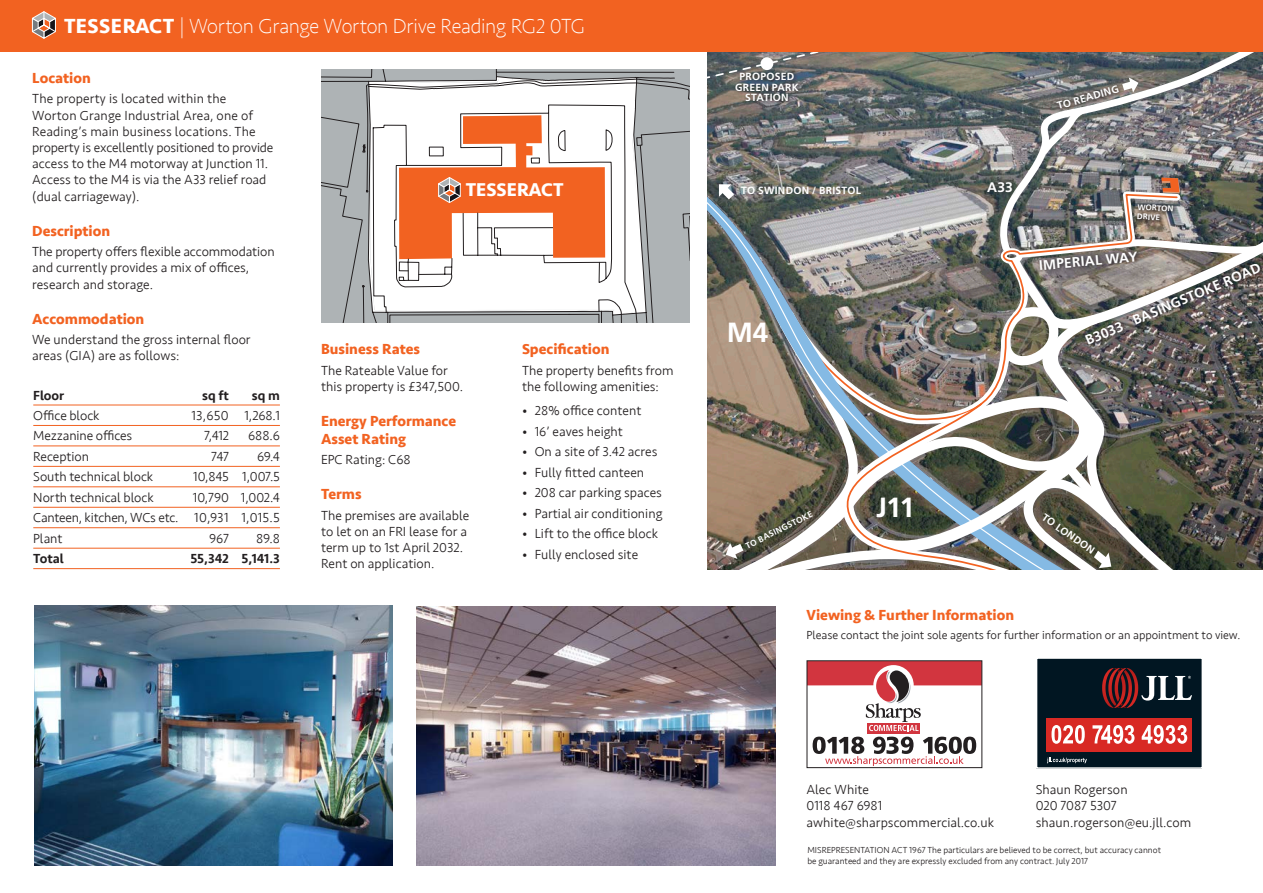
<style>
.page{position:relative;width:1263px;height:893px;background:#fff}
.page>*{position:absolute;margin:0;border:0;box-sizing:border-box;transform-origin:0 0}
.t1{font:700 27.75px "Frutiger";color:#fff}
.t2{font:200 21px "Seravek";letter-spacing:-.02em;color:#fff}
.t3{font:700 19.05px "Seravek";letter-spacing:.005em;color:#fff}
.t4{font:700 15px/18px "Seravek";color:#f26221}
.t5{font:700 13.8px "Frutiger";color:#fff}
.t6{font:300 13.5px/16.2px "Seravek";color:#231f20}
.t7{font:500 13.5px "Seravek";letter-spacing:-.005em;color:#231f20}
.t8{font:300 12px "Seravek";color:#231f20}
.t9{font:700 10.35px/10.5px "Frutiger";letter-spacing:.02em;color:#fff;text-align:center}
.t10{font:300 9px/10.8px "Seravek";color:#231f20}
.t11{font:700 8.55px "Frutiger";color:#fff}
.t12{font:700 8.1px/9.3px "Frutiger";color:#fff}
.s1{font-weight:700}
</style>
<div class="page">
<div style="left:1036px;top:658px;width:166px;height:110px;background:#011622"></div>
<svg style="left:1047px;top:758px;width:40px;height:5px"></svg>
<div style="left:1047px;top:718px;width:145px;height:33px;background:#d82924"></div>
<svg style="left:1051px;top:725px;width:34px;height:19px"></svg>
<svg style="left:1092px;top:725px;width:42px;height:19px"></svg>
<svg style="left:1142px;top:725px;width:45px;height:19px"></svg>
<svg style="left:1102px;top:668px;width:90px;height:40px"></svg>
<div style="left:1036px;top:657px;width:167px;height:112px;border:2px solid #fff"></div>
<hr style="left:33px;top:405px;width:247px;height:1px;background:#f26221">
<hr style="left:33px;top:425px;width:247px;height:1px;background:#f26221">
<hr style="left:33px;top:446px;width:247px;height:1px;background:#f26221">
<hr style="left:33px;top:466px;width:247px;height:1px;background:#f26221">
<hr style="left:33px;top:487px;width:247px;height:1px;background:#f26221">
<hr style="left:33px;top:507px;width:247px;height:1px;background:#f26221">
<hr style="left:33px;top:527px;width:247px;height:1px;background:#f26221">
<hr style="left:33px;top:548px;width:247px;height:1px;background:#f26221">
<hr style="left:33px;top:568px;width:247px;height:1px;background:#f26221">
<img style="left:34px;top:606px;width:358px;height:259px">
<div style="left:0;top:0;width:1263px;height:51px;background:#f26221"></div>
<img style="left:417px;top:620px;width:358px;height:245px">
<div style="left:867px;top:723px;width:52px;height:10px;background:#d2353f"></div>
<svg style="left:808px;top:662px;width:172px;height:69px"></svg>
<svg style="left:813px;top:737px;width:163px;height:29px"></svg>
<div style="left:806px;top:660px;width:176px;height:108px;border:1px solid #231f20"></div>
<svg style="left:32px;top:11px;width:24px;height:28px"></svg>
<img style="left:321px;top:51px;width:942px;height:569px">
<h2 class="t2" style="left:64px;top:14px;width:522px"><span class="s1">TESSERACT</span> | Worton Grange Worton Drive Reading RG2 0TG</h2>
<p class="t4" style="left:32px;top:69px;width:60px">Location</p>
<p class="t6" style="left:32px;top:91px;width:243px">The property is located within the Worton Grange Industrial Area, one of Reading’s main business locations. The property is excellently positioned to provide access to the M4 motorway at Junction 11.<br>Access to the M4 is via the A33 relief road (dual carriageway).</p>
<p class="t4" style="left:32px;top:221px;width:79px">Description</p>
<p class="t6" style="left:32px;top:244px;width:244px">The property offers flexible accommodation and currently provides a mix of offices, research and storage.</p>
<p class="t4" style="left:32px;top:309px;width:114px">Accommodation</p>
<p class="t6" style="left:32px;top:332px;width:220px">We understand the gross internal floor areas (GIA) are as follows:</p>
<p class="t7" style="left:33px;top:387px;width:33px">Floor</p>
<p class="t7" style="left:202px;top:387px;width:28px">sq ft</p>
<p class="t7" style="left:252px;top:387px;width:30px">sq m</p>
<p class="t6" style="left:33px;top:408px;width:68px">Office block</p>
<p class="t6" style="left:192px;top:408px;width:90px">13,650 1,268.1</p>
<p class="t6" style="left:33px;top:428px;width:100px">Mezzanine offices</p>
<p class="t6" style="left:204px;top:428px;width:26px">7,412</p>
<p class="t6" style="left:248px;top:428px;width:33px">688.6</p>
<p class="t6" style="left:33px;top:448px;width:57px">Reception</p>
<p class="t6" style="left:211px;top:448px;width:19px">747</p>
<p class="t6" style="left:257px;top:448px;width:24px">69.4</p>
<p class="t6" style="left:33px;top:469px;width:121px">South technical block</p>
<p class="t6" style="left:193px;top:469px;width:88px">10,845 1,007.5</p>
<p class="t6" style="left:33px;top:489px;width:122px">North technical block</p>
<p class="t6" style="left:33px;top:487px;width:248px;line-height:20.4px;text-align:justify;text-indent:160px">10,790 1,002.4<br>Canteen, kitchen, WCs etc. 10,931 1,015.5<br>Plant</p>
<p class="t6" style="left:209px;top:530px;width:21px">967</p>
<p class="t6" style="left:256px;top:530px;width:25px">89.8</p>
<p class="t7" style="left:33px;top:550px;width:32px">Total</p>
<p class="t7" style="left:190px;top:550px;width:91px">55,342 5,141.3</p>
<h3 class="t3" style="left:466px;top:175px;width:99px">TESSERACT</h3>
<p class="t4" style="left:321px;top:340px;width:101px">Business Rates</p>
<p class="t6" style="left:321px;top:362px;width:144px">The Rateable Value for this property is £347,500.</p>
<p class="t4" style="left:321px;top:411px;width:137px">Energy Performance<br>Asset Rating</p>
<p class="t6" style="left:321px;top:452px;width:91px">EPC Rating: C68</p>
<p class="t4" style="left:321px;top:485px;width:42px">Terms</p>
<p class="t6" style="left:321px;top:507px;width:150px">The premises are available to let on an FRI lease for a term up to 1st April 2032.<br>Rent on application.</p>
<p class="t4" style="left:522px;top:340px;width:89px">Specification</p>
<p class="t6" style="left:522px;top:362px;width:153px">The property benefits from the following amenities:</p>
<p class="t6" style="left:522px;top:403px;width:121px">• 28% office content</p>
<p class="t6" style="left:522px;top:423px;width:102px">• 16’ eaves height</p>
<p class="t6" style="left:522px;top:444px;width:137px">• On a site of 3.42 acres</p>
<p class="t6" style="left:522px;top:464px;width:124px">• Fully fitted canteen</p>
<p class="t6" style="left:522px;top:485px;width:141px">• 208 car parking spaces</p>
<p class="t6" style="left:522px;top:505px;width:142px">• Partial air conditioning</p>
<p class="t6" style="left:522px;top:526px;width:138px">• Lift to the office block</p>
<p class="t6" style="left:522px;top:546px;width:118px">• Fully enclosed site</p>
<p class="t9" style="left:735px;top:71px;width:65px">PROPOSED<br>GREEN PARK<br>STATION</p>
<p class="t9" style="left:741px;top:185px;width:121px">TO SWINDON / BRISTOL</p>
<h1 class="t1" style="left:727px;top:316px;width:43px">M4</h1>
<p class="t11" style="left:744px;top:541px;width:75px;rotate:-26deg">TO BASINGSTOKE</p>
<h1 class="t1" style="left:876px;top:491px;width:40px">J11</h1>
<p class="t9" style="left:1056px;top:101px;width:65px;rotate:-16deg">TO READING</p>
<p class="t5" style="left:987px;top:179px;width:27px">A33</p>
<p class="t12" style="left:1138px;top:202px;width:37px;rotate:3deg">WORTON<br>DRIVE</p>
<p class="t5" style="left:1038px;top:257px;width:100px;rotate:-5deg">IMPERIAL WAY</p>
<p class="t5" style="left:1083px;top:333px;width:191px;rotate:-23deg">B3033 BASINGSTOKE ROAD</p>
<p class="t9" style="left:1046px;top:511px;width:63px;rotate:35deg">TO LONDON</p>
<p class="t4" style="left:806px;top:606px;width:209px">Viewing &amp; Further Information</p>
<p class="t8" style="left:806px;top:628px;width:435px">Please contact the joint sole agents for further information or an appointment to view.</p>
<p class="t6" style="left:806px;top:782px;width:189px">Alec White<br>0118 467 6981 awhite@sharpscommercial.co.uk</p>
<p class="t10" style="left:807px;top:845px;width:355px">MISREPRESENTATION ACT 1967 The particulars are believed to be correct, but accuracy cannot be guaranteed and they are expressly excluded from any contract. July 2017</p>
<p class="t6" style="left:1036px;top:782px;width:157px">Shaun Rogerson<br>020 7087 5307 shaun.rogerson@eu.jll.com</p>
</div>
